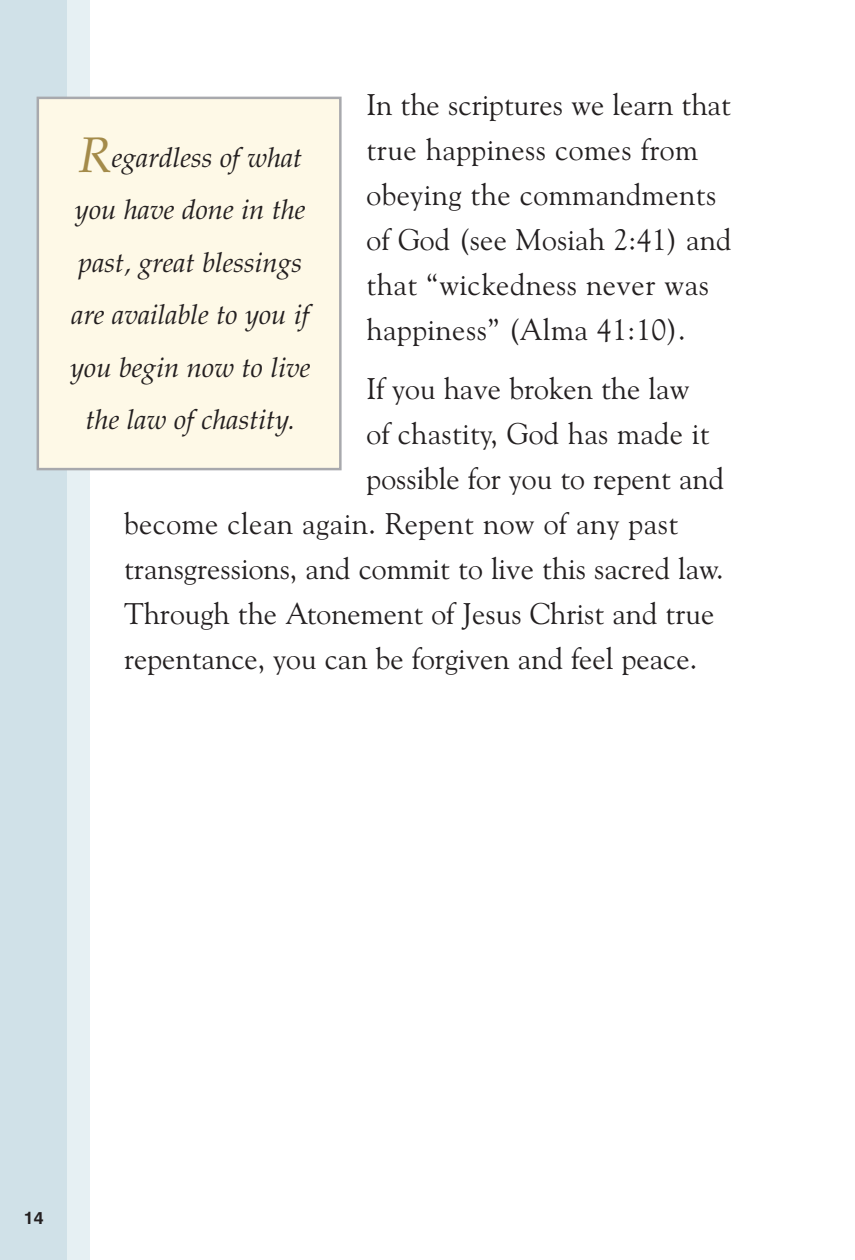
<style>
.page{position:relative;width:855px;height:1260px;background:#fff}
.page>*{position:absolute;margin:0;border:0;box-sizing:border-box;transform-origin:0 0}
.t1{font:30px/45px "Goudy Old Style BT";color:#231f20}
.t2{font:italic 27.5px/52.5px "Palatino";color:#231f20;text-align:center}
.t3{font:700 17.5px "Swiss 721 BT";color:#231f20}
.s1{font-size:50px;color:#a48b4a}
</style>
<div class="page">
<div style="left:0;top:0;width:90px;height:1260px;background:#d0e1e8"></div>
<div style="left:68px;top:0;width:22px;height:1260px;background:#e6f0f3"></div>
<div style="left:38px;top:98px;width:302px;height:371px;background:#fef9e7"></div>
<div style="left:37px;top:97px;width:305px;height:373px;border:2px solid #a8a9ad"></div>
<p class="t1" style="left:367px;top:83px;width:366px">In the scriptures we learn that true happiness comes from obeying the commandments of God (see Mosiah 2:41) and that “wickedness never was happiness” (Alma 41:10).</p>
<p class="t1" style="left:367px;top:367px;width:324px">If you have broken the law</p>
<p class="t1" style="left:367px;top:412px;width:344px">of chastity, God has made it</p>
<p class="t1" style="left:367px;top:457px;width:359px">possible for you to repent and</p>
<p class="t1" style="left:124px;top:502px;width:556px">become clean again. Repent now of any past</p>
<p class="t1" style="left:124px;top:547px;width:601px">transgressions, and commit to live this sacred law.</p>
<p class="t1" style="left:124px;top:592px;width:592px">Through the Atonement of Jesus Christ and true</p>
<p class="t1" style="left:124px;top:637px;width:575px">repentance, you can be forgiven and feel peace.</p>
<p class="t2" style="left:70px;top:134px;width:242px"><span class="s1">R</span>egardless of what you have done in the past, great blessings are available to you if you begin now to live the law of chastity.</p>
<p class="t3" style="left:24px;top:1209px;width:21px">14</p>
</div>
